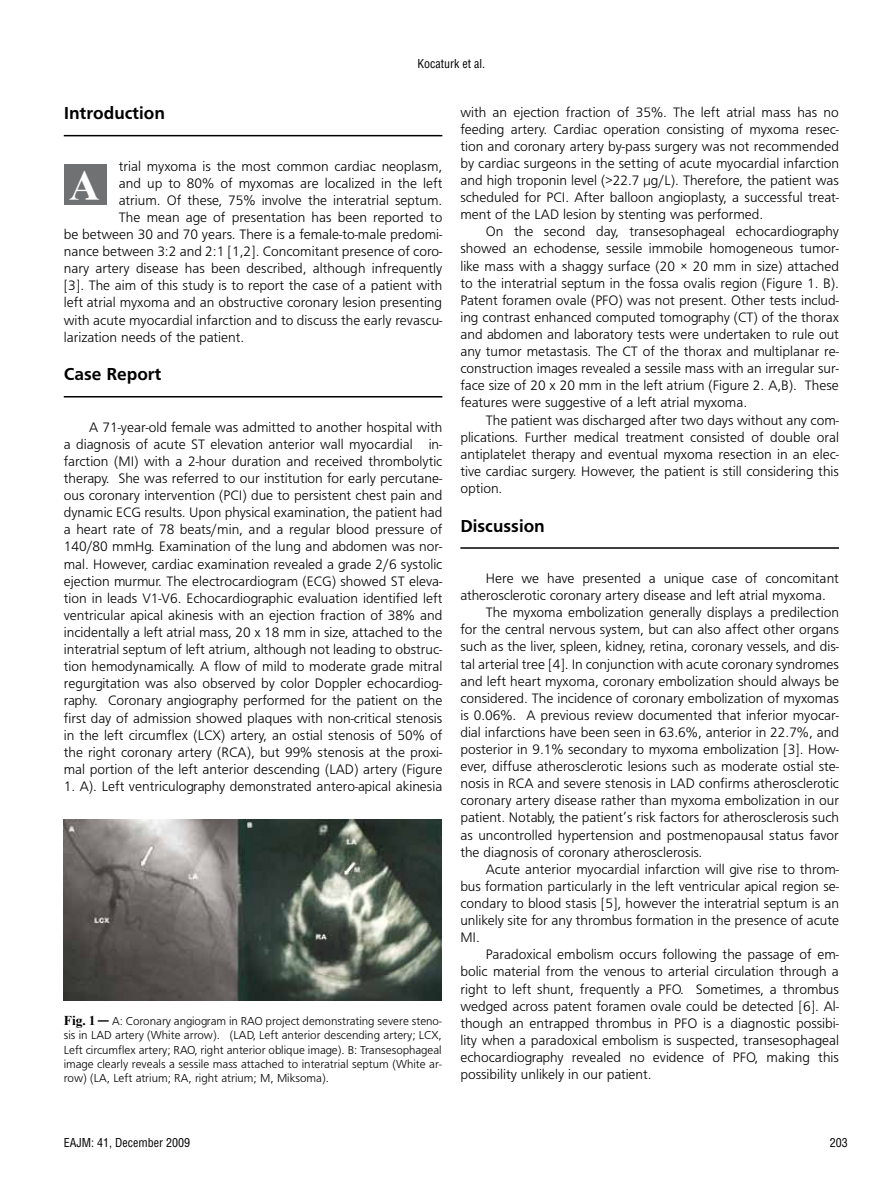
<style>
.page{position:relative;width:893px;height:1191px;background:#fff}
.page>*{position:absolute;margin:0;border:0;box-sizing:border-box;transform-origin:0 0}
.t1{font:700 42.15px "Times New Roman";color:#fff}
.t2{font:18px "Frugal Bold Tr";color:#000}
.t3{font:14.25px/17.1px "Frugal Normal Tr";color:#000;text-align:justify}
.t4{font:12px/14.4px "Frugal Normal Tr";color:#000;text-align:justify}
.t5{font:12px "Helvetica Cond Normal Tr";color:#000}
.s1{font-family:"Times New Roman";font-weight:700;font-size:13.5px}
</style>
<div class="page">
<hr style="left:64px;top:135px;width:378px;height:1px;background:#000">
<hr style="left:64px;top:396px;width:378px;height:1px;background:#000">
<hr style="left:460px;top:547px;width:379px;height:2px;background:#000">
<div style="left:64px;top:164px;width:42px;height:41px;background:#707172"></div>
<img style="left:64px;top:819px;width:378px;height:181px">
<p class="t5" style="left:418px;top:56px;width:69px">Kocaturk et al.</p>
<p class="t2" style="left:64px;top:103px;width:103px">Introduction</p>
<p class="t3" style="left:119px;top:157px;width:325px">trial myxoma is the most common cardiac neoplasm,</p>
<p class="t3" style="left:119px;top:174px;width:325px">and up to 80% of myxomas are localized in the left</p>
<p class="t3" style="left:119px;top:191px;width:325px">atrium. Of these, 75% involve the interatrial septum.</p>
<p class="t3" style="left:119px;top:208px;width:325px">The mean age of presentation has been reported to</p>
<p class="t3" style="left:64px;top:226px;width:380px">be between 30 and 70 years. There is a female-to-male predomi-</p>
<p class="t3" style="left:64px;top:243px;width:380px">nance between 3:2 and 2:1 [1,2]. Concomitant presence of coro-</p>
<p class="t3" style="left:64px;top:260px;width:380px">nary artery disease has been described, although infrequently</p>
<p class="t3" style="left:64px;top:277px;width:380px">[3]. The aim of this study is to report the case of a patient with</p>
<p class="t3" style="left:64px;top:294px;width:380px">left atrial myxoma and an obstructive coronary lesion presenting</p>
<p class="t3" style="left:64px;top:311px;width:380px">with acute myocardial infarction and to discuss the early revascu-</p>
<p class="t3" style="left:64px;top:328px;width:182px">larization needs of the patient.</p>
<p class="t2" style="left:64px;top:364px;width:99px">Case Report</p>
<p class="t3" style="left:64px;top:418px;width:380px;text-indent:26px">A 71-year-old female was admitted to another hospital with a diagnosis of acute ST elevation anterior wall myocardial in&shy;farction (MI) with a 2-hour duration and received thrombolytic therapy. She was referred to our institution for early percutane&shy;ous coronary intervention (PCI) due to persistent chest pain and dynamic ECG results. Upon physical examination, the patient had a heart rate of 78 beats/min, and a regular blood pressure of 140/80 mmHg. Examination of the lung and abdomen was nor&shy;mal. However, cardiac examination revealed a grade 2/6 systolic ejection murmur. The electrocardiogram (ECG) showed ST eleva&shy;tion in leads V1-V6. Echocardiographic evaluation identified left ventricular apical akinesis with an ejection fraction of 38% and incidentally a left atrial mass, 20 x 18 mm in size, attached to the interatrial septum of left atrium, although not leading to obstruc&shy;tion hemodynamically. A flow of mild to moderate grade mitral regurgitation was also observed by color Doppler echocardiog&shy;raphy. Coronary angiography performed for the patient on the first day of admission showed plaques with non-critical stenosis in the left circumflex (LCX) artery, an ostial stenosis of 50% of the right coronary artery (RCA), but 99% stenosis at the proxi&shy;mal portion of the left anterior descending (LAD) artery (Figure</p>
<p class="t3" style="left:64px;top:777px;width:380px">1. A). Left ventriculography demonstrated antero-apical akinesia</p>
<p class="t1" style="left:69px;top:160px;width:32px">A</p>
<p class="t4" style="left:64px;top:1013px;width:379px"><span class="s1">Fig. 1</span> <sup>_</sup> A: Coronary angiogram in RAO project demonstrating severe steno&shy;sis in LAD artery (White arrow). (LAD, Left anterior descending artery; LCX, Left circumflex artery; RAO, right anterior oblique image). B: Transesophageal image clearly reveals a sessile mass attached to interatrial septum (White ar&shy;row) (LA, Left atrium; RA, right atrium; M, Miksoma).</p>
<p class="t3" style="left:460px;top:103px;width:380px">with an ejection fraction of 35%. The left atrial mass has no</p>
<p class="t3" style="left:460px;top:120px;width:380px">feeding artery. Cardiac operation consisting of myxoma resec-</p>
<p class="t3" style="left:460px;top:137px;width:380px">tion and coronary artery by-pass surgery was not recommended</p>
<p class="t3" style="left:460px;top:154px;width:380px">by cardiac surgeons in the setting of acute myocardial infarction</p>
<p class="t3" style="left:460px;top:172px;width:380px">and high troponin level (&gt;22.7 µg/L). Therefore, the patient was</p>
<p class="t3" style="left:460px;top:189px;width:380px">scheduled for PCI. After balloon angioplasty, a successful treat-</p>
<p class="t3" style="left:460px;top:206px;width:304px">ment of the LAD lesion by stenting was performed.</p>
<p class="t3" style="left:486px;top:223px;width:355px">On the second day, transesophageal echocardiography</p>
<p class="t3" style="left:460px;top:240px;width:380px">showed an echodense, sessile immobile homogeneous tumor-</p>
<p class="t3" style="left:460px;top:257px;width:380px">like mass with a shaggy surface (20 × 20 mm in size) attached</p>
<p class="t3" style="left:460px;top:274px;width:380px">to the interatrial septum in the fossa ovalis region (Figure 1. B).</p>
<p class="t3" style="left:460px;top:291px;width:380px">Patent foramen ovale (PFO) was not present. Other tests includ-</p>
<p class="t3" style="left:460px;top:308px;width:380px">ing contrast enhanced computed tomography (CT) of the thorax</p>
<p class="t3" style="left:460px;top:325px;width:380px">and abdomen and laboratory tests were undertaken to rule out</p>
<p class="t3" style="left:460px;top:343px;width:380px">any tumor metastasis. The CT of the thorax and multiplanar re-</p>
<p class="t3" style="left:460px;top:360px;width:380px">construction images revealed a sessile mass with an irregular sur-</p>
<p class="t3" style="left:460px;top:377px;width:380px">face size of 20 x 20 mm in the left atrium (Figure 2. A,B). These</p>
<p class="t3" style="left:460px;top:394px;width:288px">features were suggestive of a left atrial myxoma.</p>
<p class="t3" style="left:486px;top:411px;width:355px">The patient was discharged after two days without any com-</p>
<p class="t3" style="left:460px;top:428px;width:380px">plications. Further medical treatment consisted of double oral</p>
<p class="t3" style="left:460px;top:445px;width:380px">antiplatelet therapy and eventual myxoma resection in an elec-</p>
<p class="t3" style="left:460px;top:462px;width:380px">tive cardiac surgery. However, the patient is still considering this</p>
<p class="t3" style="left:460px;top:479px;width:44px">option.</p>
<p class="t2" style="left:460px;top:515px;width:86px">Discussion</p>
<p class="t3" style="left:486px;top:569px;width:355px">Here we have presented a unique case of concomitant</p>
<p class="t3" style="left:460px;top:586px;width:367px">atherosclerotic coronary artery disease and left atrial myxoma.</p>
<p class="t3" style="left:486px;top:604px;width:355px">The myxoma embolization generally displays a predilection</p>
<p class="t3" style="left:460px;top:621px;width:380px">for the central nervous system, but can also affect other organs</p>
<p class="t3" style="left:460px;top:638px;width:380px">such as the liver, spleen, kidney, retina, coronary vessels, and dis-</p>
<p class="t3" style="left:460px;top:655px;width:380px">tal arterial tree [4]. In conjunction with acute coronary syndromes</p>
<p class="t3" style="left:460px;top:672px;width:380px">and left heart myxoma, coronary embolization should always be</p>
<p class="t3" style="left:460px;top:689px;width:380px">considered. The incidence of coronary embolization of myxomas</p>
<p class="t3" style="left:460px;top:706px;width:380px">is 0.06%. A previous review documented that inferior myocar-</p>
<p class="t3" style="left:460px;top:723px;width:380px">dial infarctions have been seen in 63.6%, anterior in 22.7%, and</p>
<p class="t3" style="left:460px;top:740px;width:380px">posterior in 9.1% secondary to myxoma embolization [3]. How-</p>
<p class="t3" style="left:460px;top:757px;width:380px">ever, diffuse atherosclerotic lesions such as moderate ostial ste-</p>
<p class="t3" style="left:460px;top:775px;width:380px">nosis in RCA and severe stenosis in LAD confirms atherosclerotic</p>
<p class="t3" style="left:460px;top:792px;width:380px">coronary artery disease rather than myxoma embolization in our</p>
<p class="t3" style="left:460px;top:809px;width:380px">patient. Notably, the patient’s risk factors for atherosclerosis such</p>
<p class="t3" style="left:460px;top:826px;width:380px">as uncontrolled hypertension and postmenopausal status favor</p>
<p class="t3" style="left:460px;top:843px;width:243px">the diagnosis of coronary atherosclerosis.</p>
<p class="t3" style="left:486px;top:860px;width:355px">Acute anterior myocardial infarction will give rise to throm-</p>
<p class="t3" style="left:460px;top:877px;width:380px">bus formation particularly in the left ventricular apical region se-</p>
<p class="t3" style="left:460px;top:894px;width:380px">condary to blood stasis [5], however the interatrial septum is an</p>
<p class="t3" style="left:460px;top:911px;width:380px">unlikely site for any thrombus formation in the presence of acute</p>
<p class="t3" style="left:460px;top:928px;width:21px">MI.</p>
<p class="t3" style="left:486px;top:946px;width:355px">Paradoxical embolism occurs following the passage of em-</p>
<p class="t3" style="left:460px;top:963px;width:380px">bolic material from the venous to arterial circulation through a</p>
<p class="t3" style="left:460px;top:980px;width:380px">right to left shunt, frequently a PFO. Sometimes, a thrombus</p>
<p class="t3" style="left:460px;top:997px;width:380px">wedged across patent foramen ovale could be detected [6]. Al-</p>
<p class="t3" style="left:460px;top:1014px;width:380px">though an entrapped thrombus in PFO is a diagnostic possibi-</p>
<p class="t3" style="left:460px;top:1031px;width:380px">lity when a paradoxical embolism is suspected, transesophageal</p>
<p class="t3" style="left:460px;top:1048px;width:380px">echocardiography revealed no evidence of PFO, making this</p>
<p class="t3" style="left:460px;top:1065px;width:193px">possibility unlikely in our patient.</p>
<p class="t5" style="left:64px;top:1134px;width:128px">EAJM: 41, December 2009</p>
<p class="t5" style="left:830px;top:1134px;width:19px">203</p>
</div>
